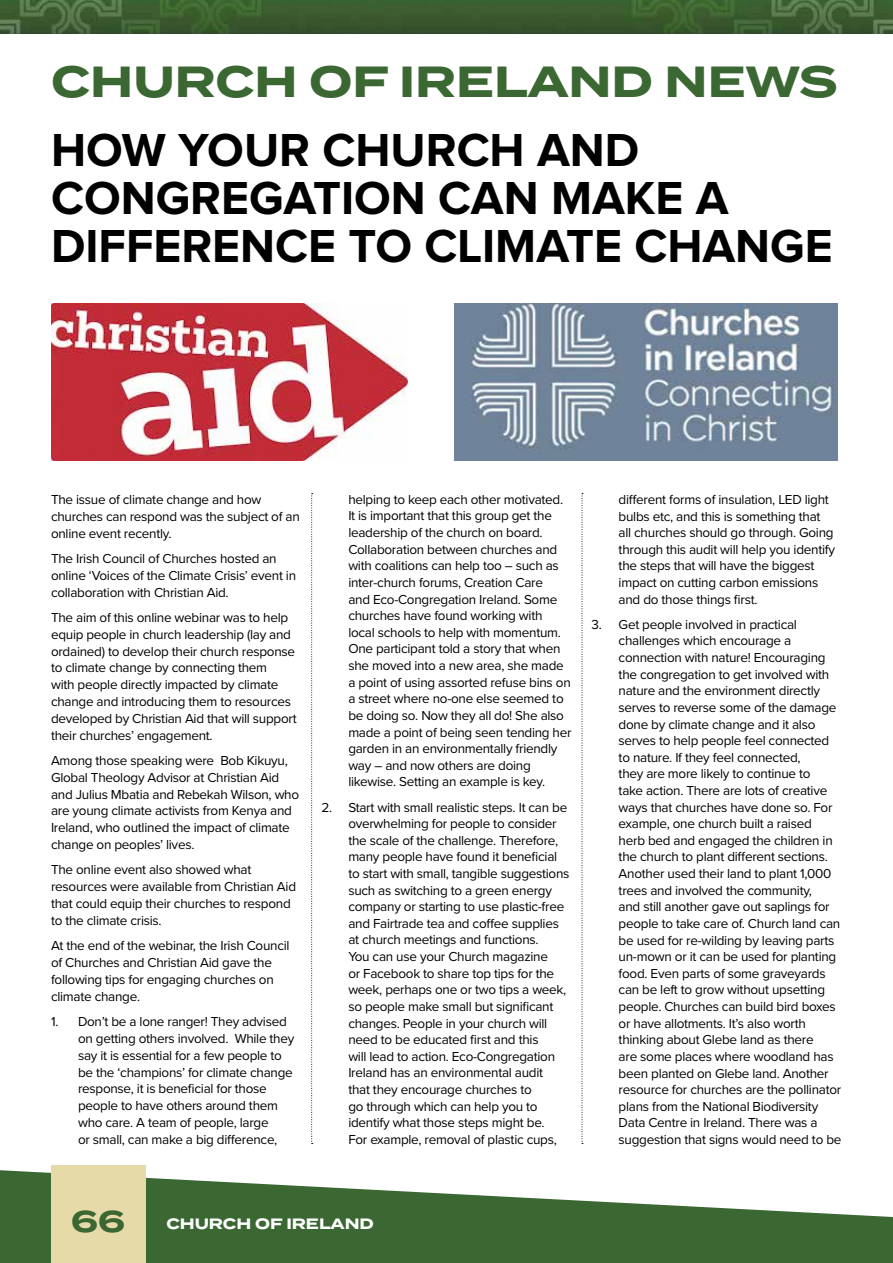
<style>
.page{position:relative;width:893px;height:1263px;background:#fff}
.page>*{position:absolute;margin:0;border:0;box-sizing:border-box;transform-origin:0 0}
.t1{font:700 48px/48px "Proxima Nova";color:#000}
.t2{font:700 43.5px "Termina";color:#3a6732}
.t3{font:700 30px "Termina";color:#3a6732}
.t4{font:700 15px "Termina";color:#fff}
.t5{font:13.5px/16.6px "Proxima Nova";letter-spacing:-.02em;color:#000}
</style>
<div class="page">
<svg style="left:0;top:1169px;width:893px;height:94px;fill:#3a6732"></svg>
<div style="left:51px;top:1165px;width:94px;height:98px;background:#e6daa9"></div>
<img style="left:0;top:0;width:893px;height:34px">
<svg style="left:311px;top:493px;width:2px;height:651px"></svg>
<svg style="left:582px;top:493px;width:1px;height:651px"></svg>
<img style="left:51px;top:304px;width:356px;height:156px">
<img style="left:455px;top:303px;width:383px;height:157px">
<h2 class="t2" style="left:51px;top:50px;width:788px">CHURCH OF IRELAND NEWS</h2>
<h1 class="t1" style="left:51px;top:128px;width:783px">HOW YOUR CHURCH AND<br>CONGREGATION CAN MAKE A<br>DIFFERENCE TO CLIMATE CHANGE</h1>
<p class="t5" style="left:51px;top:490px;width:250px">The issue of climate change and how churches can respond was the subject of an online event recently.</p>
<p class="t5" style="left:51px;top:549px;width:247px">The Irish Council of Churches hosted an online ‘Voices of the Climate Crisis’ event in collaboration with Christian Aid.</p>
<p class="t5" style="left:51px;top:608px;width:247px">The aim of this online webinar was to help equip people in church leadership (lay and ordained) to develop their church response to climate change by connecting them<br>with people directly impacted by climate change and introducing them to resources developed by Christian Aid that will support their churches’ engagement.</p>
<p class="t5" style="left:51px;top:751px;width:250px">Among those speaking were Bob Kikuyu, Global Theology Advisor at Christian Aid and Julius Mbatia and Rebekah Wilson, who are young climate activists from Kenya and Ireland, who outlined the impact of climate change on peoples’ lives.</p>
<p class="t5" style="left:51px;top:861px;width:247px">The online event also showed what resources were available from Christian Aid that could equip their churches to respond to the climate crisis.</p>
<p class="t5" style="left:51px;top:937px;width:240px">At the end of the webinar, the Irish Council of Churches and Christian Aid gave the following tips for engaging churches on climate change.</p>
<p class="t5" style="left:78px;top:1012px;width:218px;text-indent:-27px">1. Don’t be a lone ranger! They advised on getting others involved. While they say it is essential for a few people to be the ‘champions’ for climate change response, it is beneficial for those people to have others around them who care. A team of people, large<br>or small, can make a big difference,</p>
<p class="t5" style="left:348px;top:490px;width:225px">helping to keep each other motivated.<br>It is important that this group get the leadership of the church on board.<br>Collaboration between churches and with coalitions can help too – such as inter-church forums, Creation Care<br>and Eco-Congregation Ireland. Some churches have found working with local schools to help with momentum.<br>One participant told a story that when she moved into a new area, she made a point of using assorted refuse bins on a street where no-one else seemed to be doing so. Now they all do! She also made a point of being seen tending her garden in an environmentally friendly way – and now others are doing likewise. Setting an example is key.</p>
<p class="t5" style="left:348px;top:798px;width:223px;text-indent:-27px">2. Start with small realistic steps. It can be overwhelming for people to consider the scale of the challenge. Therefore, many people have found it beneficial to start with small, tangible suggestions such as switching to a green energy company or starting to use plastic-free and Fairtrade tea and coffee supplies at church meetings and functions.<br>You can use your Church magazine<br>or Facebook to share top tips for the week, perhaps one or two tips a week, so people make small but significant changes. People in your church will need to be educated first and this<br>will lead to action. Eco-Congregation Ireland has an environmental audit<br>that they encourage churches to<br>go through which can help you to identify what those steps might be.<br>For example, removal of plastic cups,</p>
<p class="t5" style="left:619px;top:490px;width:218px">different forms of insulation, LED light bulbs etc, and this is something that all churches should go through. Going through this audit will help you identify the steps that will have the biggest impact on cutting carbon emissions and do those things first.</p>
<p class="t5" style="left:619px;top:615px;width:224px;text-indent:-27px">3. Get people involved in practical challenges which encourage a connection with nature! Encouraging the congregation to get involved with nature and the environment directly serves to reverse some of the damage done by climate change and it also serves to help people feel connected to nature. If they feel connected,<br>they are more likely to continue to<br>take action. There are lots of creative ways that churches have done so. For example, one church built a raised herb bed and engaged the children in the church to plant different sections.<br>Another used their land to plant 1,000 trees and involved the community,<br>and still another gave out saplings for people to take care of. Church land can be used for re-wilding by leaving parts un-mown or it can be used for planting food. Even parts of some graveyards can be left to grow without upsetting people. Churches can build bird boxes or have allotments. It’s also worth thinking about Glebe land as there<br>are some places where woodland has been planted on Glebe land. Another resource for churches are the pollinator plans from the National Biodiversity Data Centre in Ireland. There was a suggestion that signs would need to be</p>
<h3 class="t3" style="left:71px;top:1199px;width:55px">66</h3>
<p class="t4" style="left:166px;top:1212px;width:209px">CHURCH OF IRELAND</p>
</div>
